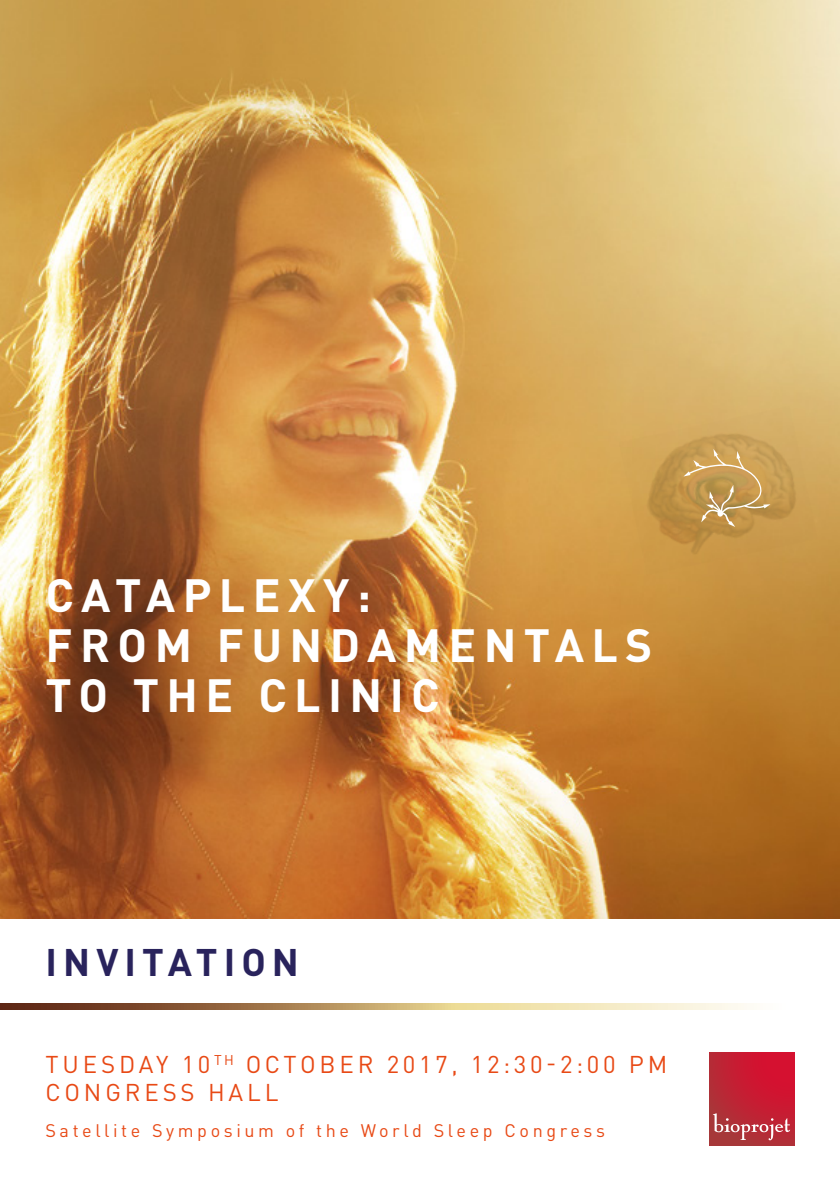
<style>
.page{position:relative;width:840px;height:1191px;background:#fff}
.page>*{position:absolute;margin:0;border:0;box-sizing:border-box;transform-origin:0 0}
.t1{font:700 46px/50px "DIN Pro";letter-spacing:.16em;color:#fff}
.t2{font:700 38px "DIN Pro";letter-spacing:.16em;color:#29235c}
.t3{font:24px/28px "DIN Pro";letter-spacing:.16em;color:#e84915}
.t4{font:18px "DIN Pro";letter-spacing:.2em;color:#e84915}
</style>
<div class="page">
<img style="left:0;top:0;width:839px;height:918px">
<svg style="left:0;top:1003px;width:754px;height:6px"></svg>
<img style="left:618px;top:406px;width:199px;height:169px">
<svg style="left:683px;top:449px;width:87px;height:78px"></svg>
<svg style="left:709px;top:1052px;width:85px;height:93px"></svg>
<svg style="left:712px;top:1113px;width:77px;height:27px"></svg>
<h1 class="t1" style="left:46px;top:569px;width:608px">CATAPLEXY:<br>FROM FUNDAMENTALS<br>TO THE CLINIC</h1>
<h2 class="t2" style="left:46px;top:936px;width:255px">INVITATION</h2>
<p class="t3" style="left:45px;top:1048px;width:623px">TUESDAY 10 <sup>TH</sup> OCTOBER 2017, 12:30-2:00 PM<br>CONGRESS HALL</p>
<p class="t4" style="left:45px;top:1115px;width:560px">Satellite Symposium of the World Sleep Congress</p>
</div>
